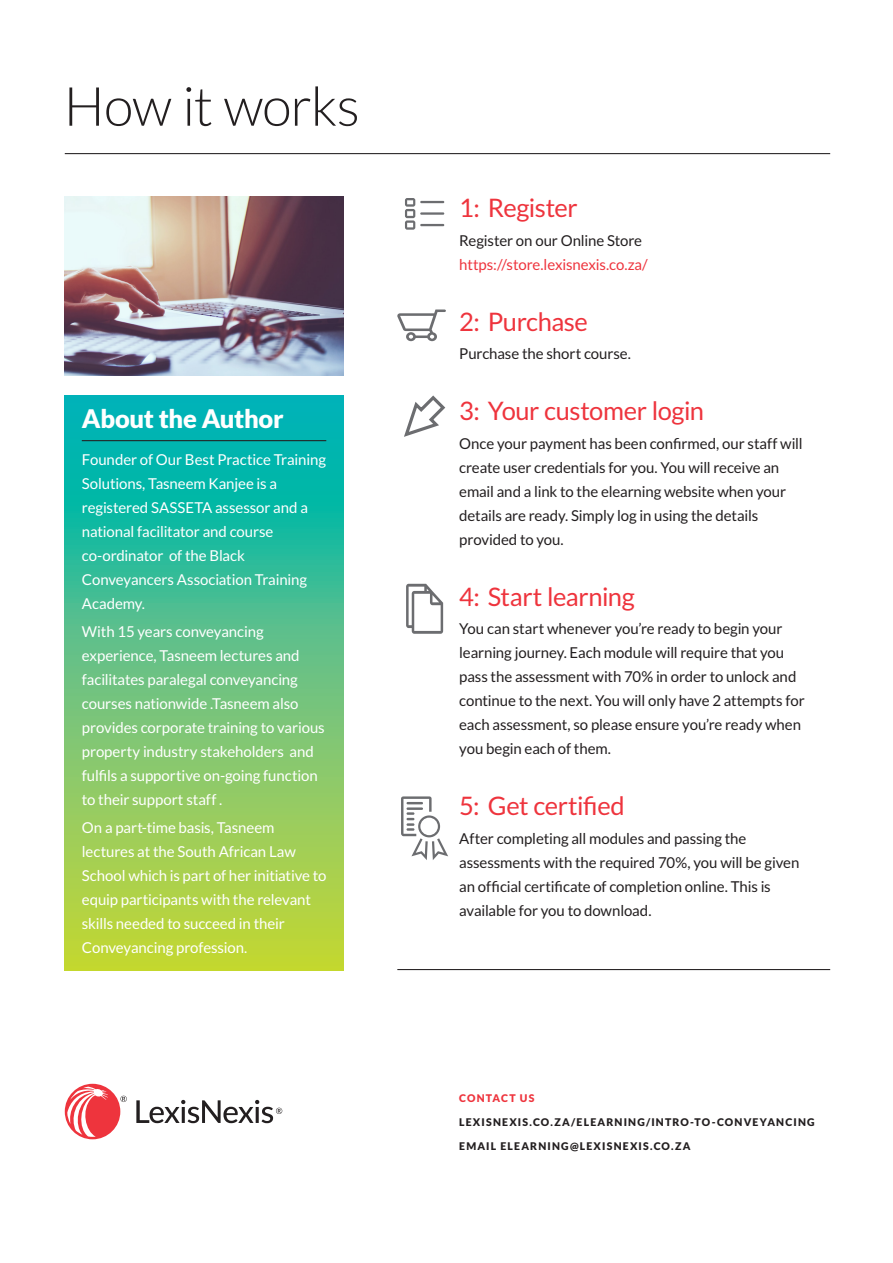
<style>
.page{position:relative;width:893px;height:1263px;background:#fff}
.page>*{position:absolute;margin:0;border:0;box-sizing:border-box;transform-origin:0 0}
.dfsdfdsfsfdsfsdfsdf{font:300 54px "Lato";letter-spacing:-.02em;color:#231f20}
.t1{font:25.5px "Lato";letter-spacing:-.015em;color:#ee343d}
.t2{font:900 25.5px "Lato";letter-spacing:-.01em;color:#fff}
.t3{font:15px/24px "Lato";letter-spacing:-.01em;color:#231f20}
.t4{font:15px/24px "Lato";letter-spacing:-.01em;color:#fff}
.t5{font:15px/24px "Lato";letter-spacing:-.01em;color:#ee343d}
.t6{font:900 10.5px "Lato";letter-spacing:.115em;color:#231f20}
.t7{font:900 10.5px "Lato";letter-spacing:.105em;color:#ee343d}
.s1{color:#231f20}
</style>
<div class="page">
<svg style="left:65px;top:1084px;width:62px;height:55px"></svg>
<svg style="left:136px;top:1100px;width:146px;height:23px"></svg>
<hr style="left:65px;top:153px;width:765px;height:1px;background:#231f20">
<hr style="left:397px;top:969px;width:433px;height:1px;background:#231f20">
<svg style="left:65px;top:395px;width:278px;height:575px;background:#61c37c"></svg>
<img style="left:65px;top:197px;width:278px;height:178px">
<svg style="left:401px;top:796px;width:47px;height:64px"></svg>
<svg style="left:406px;top:584px;width:37px;height:50px"></svg>
<svg style="left:397px;top:309px;width:49px;height:32px"></svg>
<svg style="left:405px;top:198px;width:39px;height:32px"></svg>
<svg style="left:404px;top:395px;width:42px;height:42px"></svg>
<hr style="left:82px;top:440px;width:244px;height:1px;background:#231f20">
<p class="dfsdfdsfsfdsfsdfsdf" style="left:64px;top:77px;width:298px">How it works</p>
<p class="t2" style="left:82px;top:404px;width:203px">About the Author</p>
<p class="t4" style="left:82px;top:447px;width:246px">Founder of Our Best Practice Training<br>Solutions, Tasneem Kanjee is a registered SASSETA assessor and a national facilitator and course co-ordinator of the Black<br>Conveyancers Association Training<br>Academy.</p>
<p class="t4" style="left:82px;top:619px;width:244px">With 15 years conveyancing experience, Tasneem lectures and facilitates paralegal conveyancing courses nationwide .Tasneem also provides corporate training to various property industry stakeholders and fulfils a supportive on-going function to their support staff .</p>
<p class="t4" style="left:82px;top:815px;width:246px">On a part-time basis, Tasneem lectures at the South African Law School which is part of her initiative to equip participants with the relevant skills needed to succeed in their Conveyancing profession.</p>
<p class="t1" style="left:459px;top:194px;width:120px">1: Register</p>
<p class="t5" style="left:459px;top:228px;width:190px"><span class="s1">Register on our Online Store </span>https://store.lexisnexis.co.za/</p>
<p class="t1" style="left:459px;top:307px;width:130px">2: Purchase</p>
<p class="t3" style="left:459px;top:342px;width:173px">Purchase the short course.</p>
<p class="t1" style="left:459px;top:397px;width:246px">3: Your customer login</p>
<p class="t3" style="left:459px;top:431px;width:345px">Once your payment has been confirmed, our staff will create user credentials for you. You will receive an email and a link to the elearning website when your details are ready. Simply log in using the details provided to you.</p>
<p class="t1" style="left:459px;top:582px;width:177px">4: Start learning</p>
<p class="t3" style="left:459px;top:617px;width:347px">You can start whenever you’re ready to begin your learning journey. Each module will require that you pass the assessment with 70% in order to unlock and continue to the next. You will only have 2 attempts for each assessment, so please ensure you’re ready when you begin each of them.</p>
<p class="t1" style="left:459px;top:792px;width:167px">5: Get certified</p>
<p class="t3" style="left:459px;top:826px;width:342px">After completing all modules and passing the assessments with the required 70%, you will be given an official certificate of completion online. This is available for you to download.</p>
<p class="t7" style="left:459px;top:1092px;width:77px">CONTACT US</p>
<p class="t6" style="left:459px;top:1116px;width:357px">LEXISNEXIS.CO.ZA/ELEARNING/INTRO-TO-CONVEYANCING</p>
<p class="t6" style="left:459px;top:1140px;width:233px">EMAIL ELEARNING@LEXISNEXIS.CO.ZA</p>
</div>
